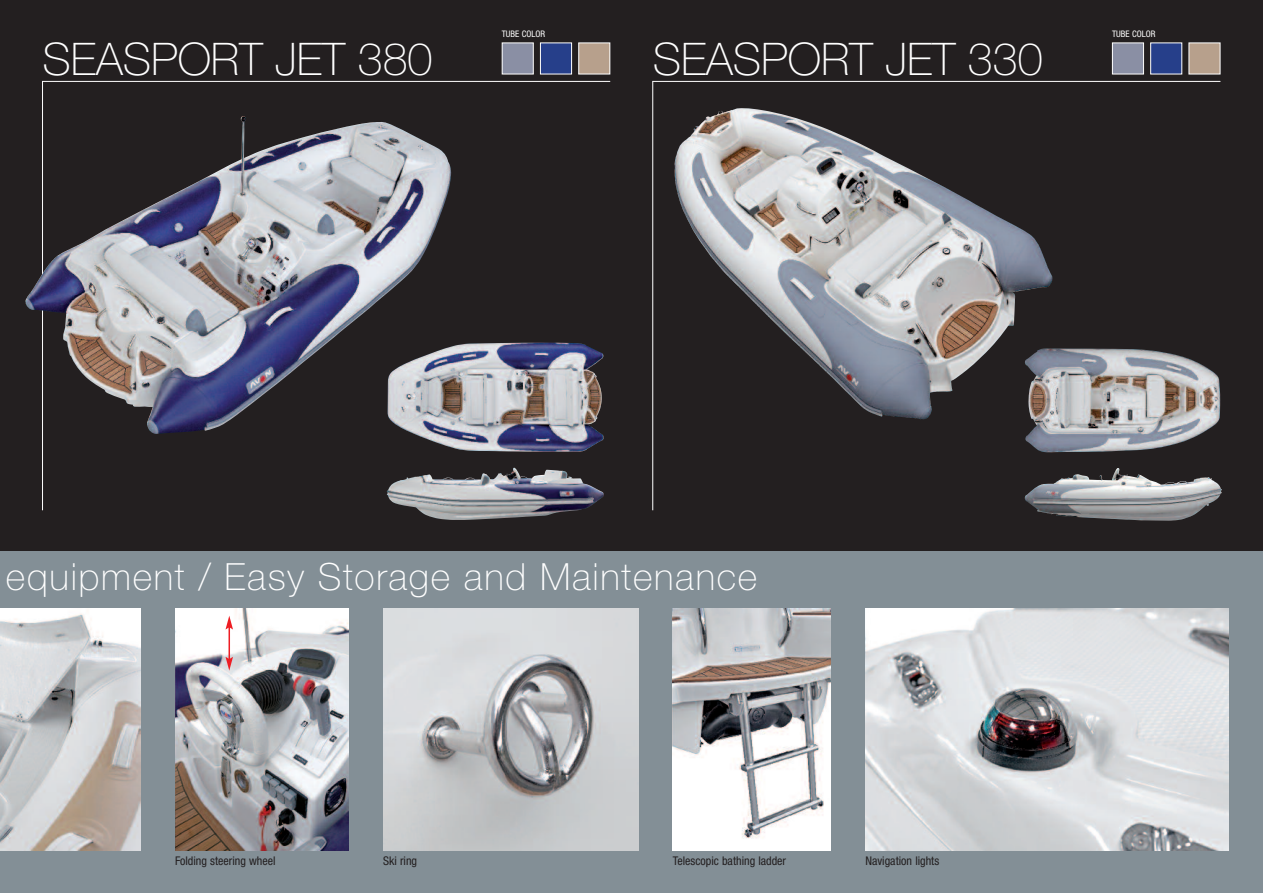
<style>
.page{position:relative;width:1263px;height:893px;background:#fff}
.page>*{position:absolute;margin:0;border:0;box-sizing:border-box;transform-origin:0 0}
.t1{font:100 45px "Helvetica Neue";color:#fff}
.t2{font:100 37.5px "Helvetica Neue";letter-spacing:.045em;color:#fff}
.t3{font:condensed 12px "Helvetica Neue";color:#231f20}
.t4{font:condensed 9px "Helvetica Neue";color:#fff}
</style>
<div class="page">
<div style="left:0;top:551px;width:1263px;height:342px;background:#838f96"></div>
<div style="left:0;top:0;width:1263px;height:551px;background:#231f20"></div>
<img style="left:415px;top:343px;width:189px;height:109px">
<img style="left:175px;top:608px;width:174px;height:242px">
<img style="left:673px;top:608px;width:158px;height:242px">
<img style="left:388px;top:468px;width:216px;height:42px">
<img style="left:0;top:608px;width:141px;height:242px">
<hr style="left:43px;top:81px;width:567px;height:1px;background:#fff">
<hr style="left:653px;top:81px;width:567px;height:1px;background:#fff">
<div style="left:502px;top:43px;width:31px;height:31px;background:#8a8fa4"></div>
<div style="left:502px;top:43px;width:32px;height:31px;border:1px solid #fff"></div>
<div style="left:541px;top:43px;width:30px;height:31px;background:#263f8a"></div>
<div style="left:540px;top:43px;width:32px;height:31px;border:1px solid #fff"></div>
<div style="left:579px;top:43px;width:30px;height:31px;background:#b7a08c"></div>
<div style="left:578px;top:43px;width:32px;height:31px;border:1px solid #fff"></div>
<div style="left:1113px;top:43px;width:30px;height:31px;background:#8a8fa4"></div>
<div style="left:1112px;top:43px;width:32px;height:31px;border:1px solid #fff"></div>
<div style="left:1151px;top:43px;width:30px;height:31px;background:#263f8a"></div>
<div style="left:1189px;top:43px;width:31px;height:31px;background:#b7a08c"></div>
<img style="left:1025px;top:468px;width:189px;height:53px">
<hr style="left:42px;top:81px;width:1px;height:429px;background:#fff">
<hr style="left:652px;top:81px;width:1px;height:429px;background:#fff">
<img style="left:674px;top:108px;width:379px;height:312px">
<img style="left:1025px;top:348px;width:195px;height:104px">
<img style="left:25px;top:116px;width:426px;height:318px">
<img style="left:865px;top:608px;width:363px;height:242px">
<img style="left:383px;top:608px;width:255px;height:242px">
<hr style="left:228px;top:627px;width:2px;height:32px;background:#ee1d23">
<svg style="left:225px;top:616px;width:8px;height:13px"></svg>
<svg style="left:225px;top:657px;width:8px;height:14px"></svg>
<p class="t4" style="left:502px;top:30px;width:45px">TUBE COLOR</p>
<p class="t4" style="left:1112px;top:30px;width:45px">TUBE COLOR</p>
<h1 class="t1" style="left:43px;top:43px;width:392px">SEASPORT JET 380</h1>
<h1 class="t1" style="left:653px;top:43px;width:392px">SEASPORT JET 330</h1>
<h2 class="t2" style="left:6px;top:563px;width:753px">equipment / Easy Storage and Maintenance</h2>
<p class="t3" style="left:175px;top:857px;width:102px">Folding steering wheel</p>
<p class="t3" style="left:383px;top:857px;width:36px">Ski ring</p>
<p class="t3" style="left:673px;top:857px;width:115px">Telescopic bathing ladder</p>
<p class="t3" style="left:865px;top:857px;width:75px">Navigation lights</p>
</div>
